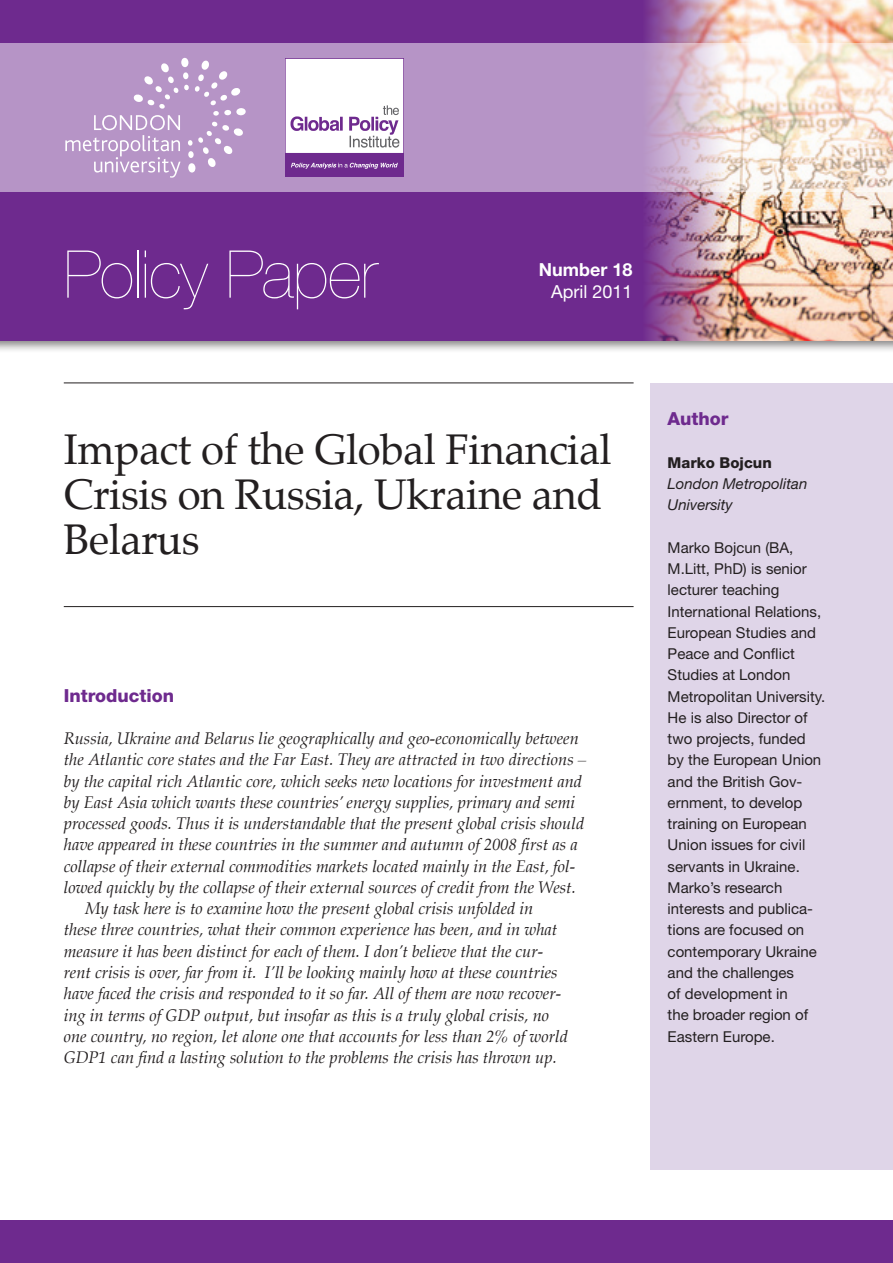
<style>
.page{position:relative;width:893px;height:1263px;background:#fff}
.page>*{position:absolute;margin:0;border:0;box-sizing:border-box;transform-origin:0 0}
.t1{font:200 66px "Helvetica Neue LT Std";letter-spacing:-.015em;color:#fff}
.t2{font:42px/45px "Palatino";letter-spacing:-.01em;color:#231f20}
.t3{font:800 18px "Helvetica Neue LT Std";color:#6e2a8e}
.t4{font:18px "Helvetica Neue LT Std";color:#fff}
.t5{font:700 18px "Helvetica Neue LT Std";color:#fff}
.t6{font:italic 16.5px "Palatino";color:#231f20}
.t7{font:15px/21.3px "Helvetica Neue LT Std";color:#231f20}
.t8{font:italic 15px/21.3px "Helvetica Neue LT Std";color:#231f20}
.t9{font:800 15px "Helvetica Neue LT Std";color:#231f20}
</style>
<div class="page">
<div style="left:0;top:0;width:893px;height:353px;background:#231f20;opacity:.55"></div>
<div style="left:0;top:0;width:893px;height:340px;background:#6e2a8e"></div>
<img style="left:647px;top:0;width:246px;height:340px">
<div style="left:651px;top:383px;width:242px;height:787px;background:#dfd5e8"></div>
<div style="left:0;top:1220px;width:893px;height:43px;background:#6e2a8e"></div>
<hr style="left:64px;top:606px;width:570px;height:1px;background:#231f20">
<hr style="left:64px;top:383px;width:570px;height:1px;background:#231f20">
<svg style="left:0;top:43px;width:893px;height:149px;background:#c8accc"></svg>
<svg style="left:188px;top:122px;width:55px;height:51px;background:#c0a3ce"></svg>
<svg style="left:195px;top:60px;width:51px;height:56px;background:#c0a3cd"></svg>
<svg style="left:134px;top:58px;width:55px;height:51px;background:#c0a3ce"></svg>
<svg style="left:65px;top:115px;width:116px;height:63px;background:#c1a5cf"></svg>
<img style="left:286px;top:59px;width:118px;height:117px">
<img style="left:378px;top:102px;width:24px;height:14px">
<img style="left:346px;top:135px;width:56px;height:15px">
<h1 class="t1" style="left:64px;top:236px;width:315px">Policy Paper</h1>
<p class="t5" style="left:539px;top:259px;width:95px">Number 18</p>
<p class="t4" style="left:551px;top:281px;width:83px">April 2011</p>
<h2 class="t2" style="left:64px;top:427px;width:550px">Impact of the Global Financial<br>Crisis on Russia, Ukraine and<br>Belarus</h2>
<p class="t3" style="left:64px;top:684px;width:112px">Introduction</p>
<p class="t6" style="left:64px;top:725px;width:517px">Russia, Ukraine and Belarus lie geographically and geo-economically between</p>
<p class="t6" style="left:64px;top:747px;width:524px">the Atlantic core states and the Far East. They are attracted in two directions –</p>
<p class="t6" style="left:64px;top:768px;width:520px">by the capital rich Atlantic core, which seeks new locations for investment and</p>
<p class="t6" style="left:64px;top:789px;width:513px">by East Asia which wants these countries’ energy supplies, primary and semi</p>
<p class="t6" style="left:64px;top:810px;width:522px">processed goods. Thus it is understandable that the present global crisis should</p>
<p class="t6" style="left:64px;top:832px;width:515px">have appeared in these countries in the summer and autumn of 2008 first as a</p>
<p class="t6" style="left:64px;top:853px;width:513px">collapse of their external commodities markets located mainly in the East, fol-</p>
<p class="t6" style="left:64px;top:874px;width:514px">lowed quickly by the collapse of their external sources of credit from the West.</p>
<p class="t6" style="left:85px;top:895px;width:450px">My task here is to examine how the present global crisis unfolded in</p>
<p class="t6" style="left:64px;top:917px;width:495px">these three countries, what their common experience has been, and in what</p>
<p class="t6" style="left:64px;top:938px;width:481px">measure it has been distinct for each of them. I don’t believe that the cur-</p>
<p class="t6" style="left:64px;top:959px;width:495px">rent crisis is over, far from it. I’ll be looking mainly how at these countries</p>
<p class="t6" style="left:64px;top:980px;width:499px">have faced the crisis and responded to it so far. All of them are now recover-</p>
<p class="t6" style="left:64px;top:1002px;width:487px">ing in terms of GDP output, but insofar as this is a truly global crisis, no</p>
<p class="t6" style="left:64px;top:1023px;width:506px">one country, no region, let alone one that accounts for less than 2% of world</p>
<p class="t6" style="left:64px;top:1044px;width:495px">GDP1 can find a lasting solution to the problems the crisis has thrown up.</p>
<p class="t3" style="left:668px;top:408px;width:63px">Author</p>
<p class="t9" style="left:668px;top:453px;width:106px">Marko Bojcun</p>
<p class="t8" style="left:668px;top:473px;width:141px">London Metropolitan<br>University</p>
<p class="t7" style="left:668px;top:537px;width:159px">Marko Bojcun (BA,<br>M.Litt, PhD) is senior lecturer teaching<br>International Relations,<br>European Studies and<br>Peace and Conflict<br>Studies at London<br>Metropolitan University.<br>He is also Director of two projects, funded by the European Union and the British Gov&shy;ernment, to develop training on European<br>Union issues for civil servants in Ukraine.<br>Marko’s research interests and publica&shy;tions are focused on contemporary Ukraine and the challenges<br>of development in<br>the broader region of<br>Eastern Europe.</p>
</div>
